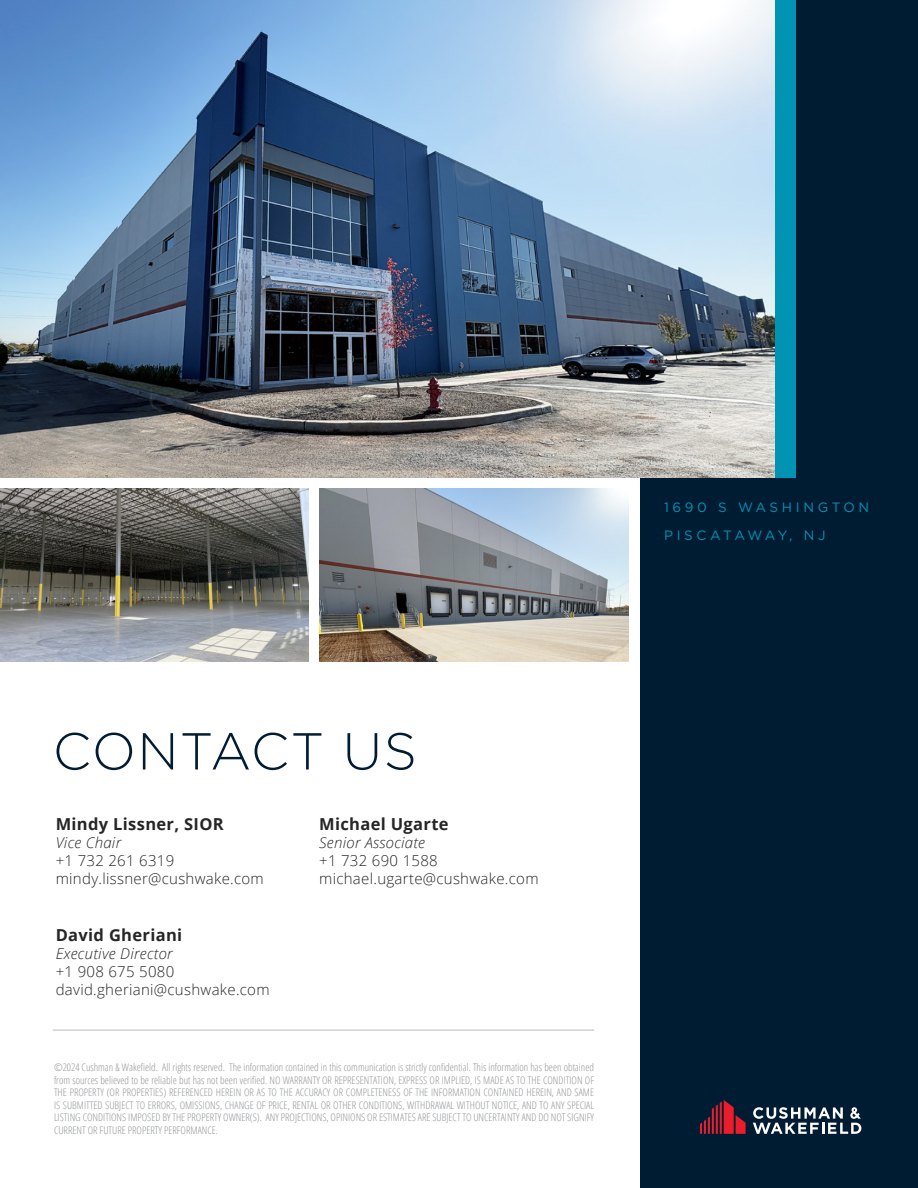
<style>
.page{position:relative;width:918px;height:1188px;background:#fff}
.page>*{position:absolute;margin:0;border:0;box-sizing:border-box;transform-origin:0 0}
.t1{font:300 51.9px "Gotham";letter-spacing:.03em;color:#001c33}
.t2{font:700 16.5px "Open Sans";letter-spacing:.02em;color:#262626}
.t3{font:300 15px/18px "Open Sans";letter-spacing:.02em;color:#262626}
.t4{font:italic 300 15px "Open Sans";letter-spacing:.02em;color:#262626}
.t5{font:13.5px/28px "Gotham";letter-spacing:.27em;color:#0093b4}
.t6{font:300 condensed 10.5px/12.6px "Open Sans";color:#939598;text-align:justify}
</style>
<div class="page">
<div style="left:640px;top:0;width:278px;height:1188px;background:#001c33"></div>
<svg style="left:700px;top:1100px;width:46px;height:34px"></svg>
<svg style="left:753px;top:1107px;width:108px;height:27px"></svg>
<hr style="left:53px;top:1029px;width:541px;height:2px;background:#d1d3d4">
<img style="left:0;top:489px;width:309px;height:173px">
<img style="left:0;top:0;width:774px;height:478px">
<img style="left:319px;top:489px;width:309px;height:173px">
<div style="left:776px;top:0;width:20px;height:478px;background:#0093b4"></div>
<p class="t5" style="left:664px;top:493px;width:207px">1690 S WASHINGTON<br>PISCATAWAY, NJ</p>
<h1 class="t1" style="left:53px;top:718px;width:366px">CONTACT US</h1>
<h2 class="t2" style="left:56px;top:812px;width:169px">Mindy Lissner, SIOR</h2>
<h3 class="t4" style="left:56px;top:832px;width:67px">Vice Chair</h3>
<h3 class="t3" style="left:56px;top:851px;width:210px">+1 732 261 6319 mindy.lissner@cushwake.com</h3>
<h2 class="t2" style="left:56px;top:924px;width:128px">David Gheriani</h2>
<h3 class="t4" style="left:56px;top:944px;width:118px">Executive Director</h3>
<h3 class="t3" style="left:56px;top:963px;width:215px">+1 908 675 5080 david.gheriani@cushwake.com</h3>
<h2 class="t2" style="left:319px;top:812px;width:131px">Michael Ugarte</h2>
<h3 class="t4" style="left:319px;top:832px;width:107px">Senior Associate</h3>
<h3 class="t3" style="left:319px;top:851px;width:221px">+1 732 690 1588 michael.ugarte@cushwake.com</h3>
<p class="t6" style="left:54px;top:1061px;width:542px">©2024 Cushman &amp; Wakefield. All rights reserved. The information contained in this communication is strictly confidential. This information has been obtained from sources believed to be reliable but has not been verified. NO WARRANTY OR REPRESENTATION, EXPRESS OR IMPLIED, IS MADE AS TO THE CONDITION OF THE PROPERTY (OR PROPERTIES) REFERENCED HEREIN OR AS TO THE ACCURACY OR COMPLETENESS OF THE INFORMATION CONTAINED HEREIN, AND SAME IS SUBMITTED SUBJECT TO ERRORS, OMISSIONS, CHANGE OF PRICE, RENTAL OR OTHER CONDITIONS, WITHDRAWAL WITHOUT NOTICE, AND TO ANY SPECIAL LISTING CONDITIONS IMPOSED BY THE PROPERTY OWNER(S). ANY PROJECTIONS, OPINIONS OR ESTIMATES ARE SUBJECT TO UNCERTAINTY AND DO NOT SIGNIFY CURRENT OR FUTURE PROPERTY PERFORMANCE.</p>
</div>
